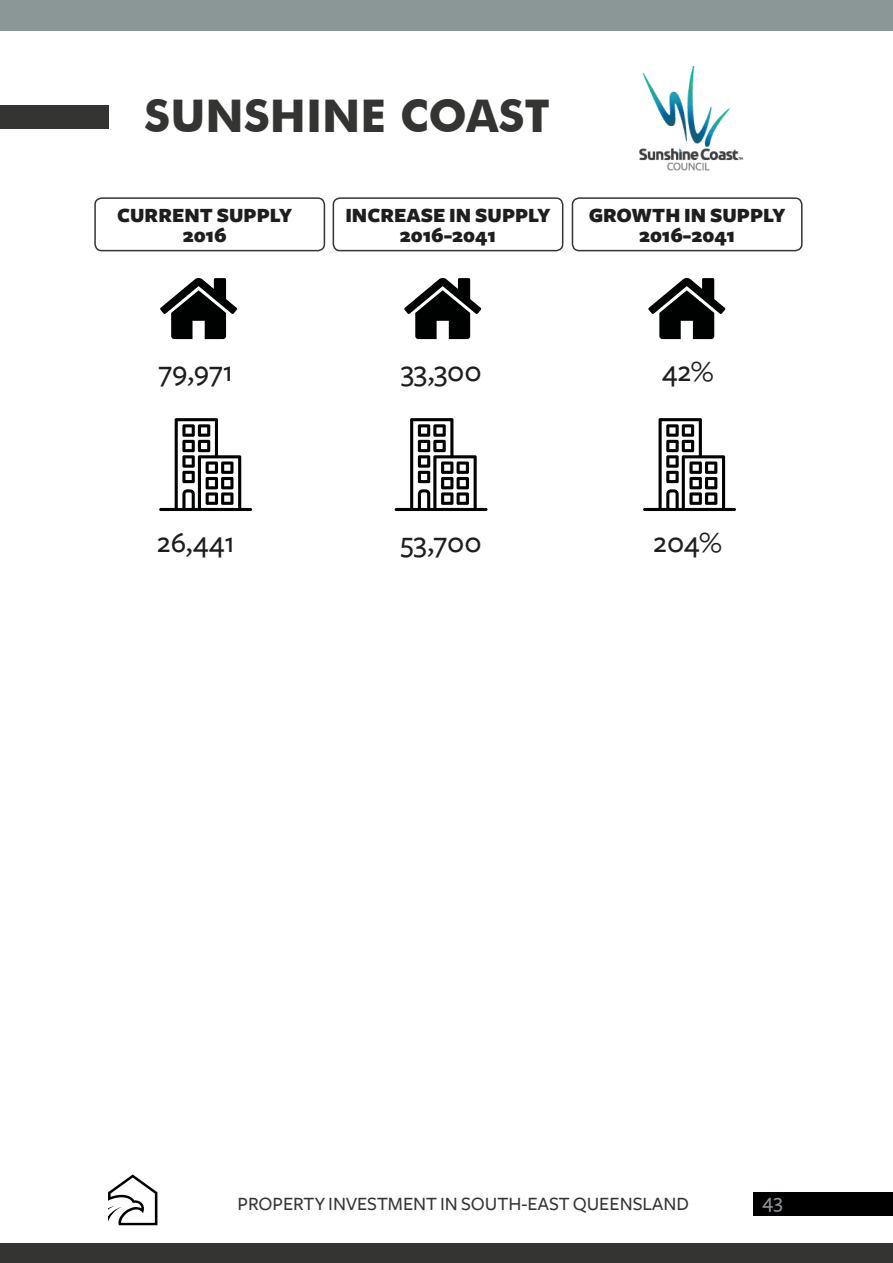
<style>
.page{position:relative;width:893px;height:1263px;background:#fff}
.page>*{position:absolute;margin:0;border:0;box-sizing:border-box;transform-origin:0 0}
.t1{font:700 45px "Futura BT";color:#343433}
.t2{font:500 30px "Freight Sans";color:#1e1e1e}
.t3{font:900 21px/19.5px "Freight Sans";color:#1e1e1e;text-align:center}
.t4{font:500 21px "Freight Sans";color:#8b9797}
.t5{font:500 19.5px "Freight Sans";color:#343433}
</style>
<div class="page">
<div style="left:0;top:1244px;width:893px;height:19px;background:#343433"></div>
<div style="left:753px;top:1193px;width:140px;height:23px;background:#000"></div>
<div style="left:0;top:0;width:893px;height:30px;background:#8b9797"></div>
<svg style="left:108px;top:1174px;width:49px;height:51px"></svg>
<div style="left:0;top:105px;width:109px;height:24px;background:#343433"></div>
<svg style="left:160px;top:278px;width:77px;height:61px"></svg>
<svg style="left:404px;top:278px;width:77px;height:61px"></svg>
<svg style="left:648px;top:278px;width:77px;height:61px"></svg>
<svg style="left:159px;top:418px;width:93px;height:93px"></svg>
<svg style="left:395px;top:418px;width:92px;height:93px"></svg>
<svg style="left:643px;top:418px;width:93px;height:93px"></svg>
<div style="left:94px;top:197px;width:231px;height:54px;border:2px solid #343433;border-radius:7px"></div>
<div style="left:333px;top:197px;width:230px;height:54px;border:2px solid #343433;border-radius:7px"></div>
<div style="left:572px;top:197px;width:230px;height:54px;border:2px solid #343433;border-radius:7px"></div>
<img style="left:639px;top:66px;width:105px;height:105px">
<h1 class="t1" style="left:144px;top:88px;width:407px">SUNSHINE COAST</h1>
<p class="t3" style="left:117px;top:206px;width:177px">CURRENT SUPPLY<br>2016</p>
<p class="t3" style="left:345px;top:206px;width:207px">INCREASE IN SUPPLY<br>2016-2041</p>
<p class="t3" style="left:589px;top:206px;width:198px">GROWTH IN SUPPLY<br>2016-2041</p>
<h2 class="t2" style="left:158px;top:354px;width:76px">79,971</h2>
<h2 class="t2" style="left:401px;top:354px;width:82px">33,300</h2>
<h2 class="t2" style="left:662px;top:354px;width:53px">42%</h2>
<h2 class="t2" style="left:157px;top:526px;width:79px">26,441</h2>
<h2 class="t2" style="left:401px;top:526px;width:83px">53,700</h2>
<h2 class="t2" style="left:653px;top:526px;width:70px">204%</h2>
<p class="t5" style="left:238px;top:1193px;width:453px">PROPERTY INVESTMENT IN SOUTH-EAST QUEENSLAND</p>
<p class="t4" style="left:762px;top:1189px;width:22px">43</p>
</div>
